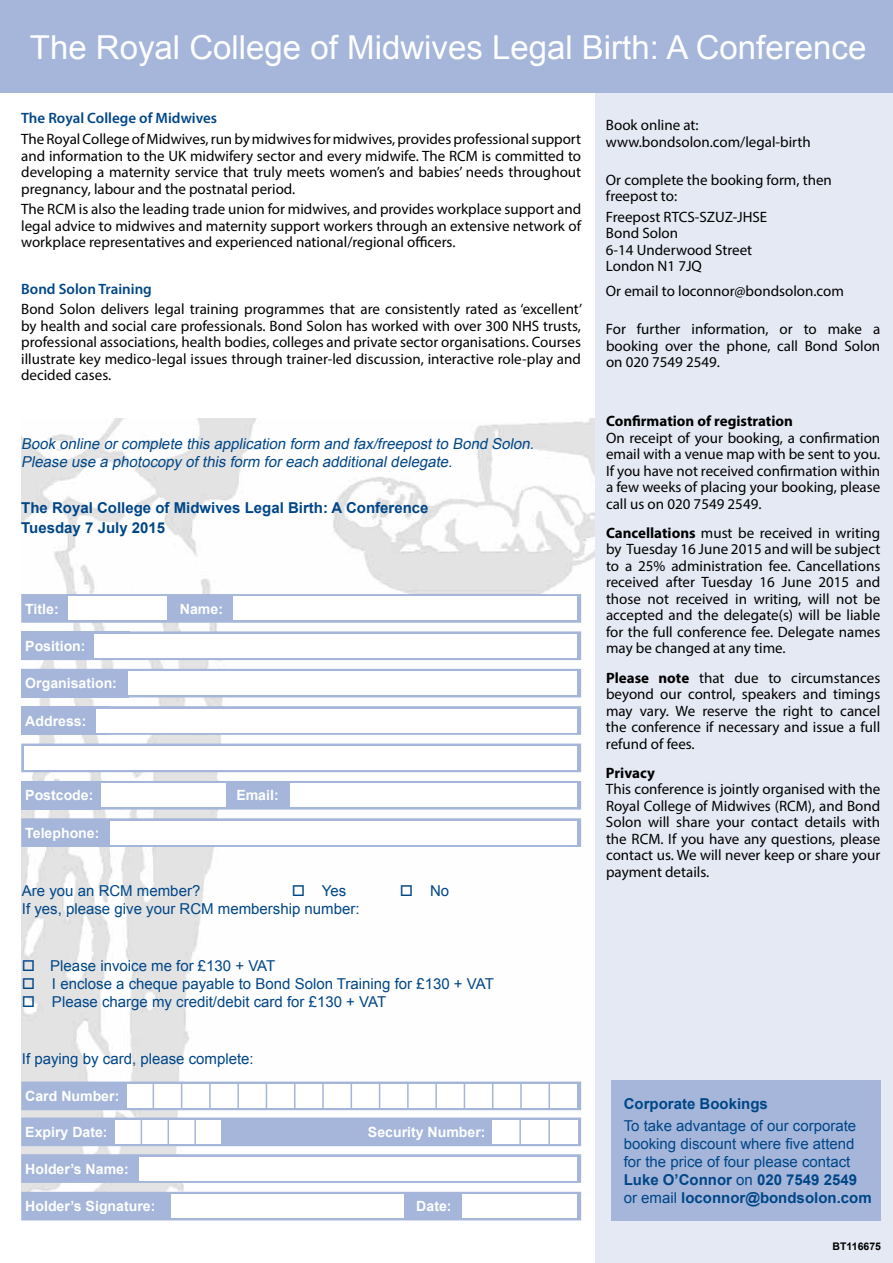
<style>
.page{position:relative;width:893px;height:1263px;background:#fff}
.page>*{position:absolute;margin:0;border:0;box-sizing:border-box;transform-origin:0 0}
.t1{font:33px "Arial";color:#fff}
.t2{font:15px/16.5px "Myriad Pro";color:#000;text-align:justify}
.t3{font:15px/18px "Arial";color:#004687}
.t4{font:italic 15px/18px "Arial";color:#004687}
.t5{font:700 15px/20.7px "Arial";color:#004687}
.t6{font:600 15px "Myriad Pro";color:#004687}
.t7{font:700 15px "Myriad Pro";color:#000}
.t8{font:700 14.1px "Arial";color:#fff}
.t9{font:700 10.5px "Arial";color:#000}
.s1{font-weight:700}
</style>
<div class="page">
<img style="left:21px;top:418px;width:574px;height:779px">
<div style="left:595px;top:43px;width:298px;height:1220px;background:#e5e9f4"></div>
<div style="left:0;top:0;width:893px;height:93px;background:#a5b6da"></div>
<svg style="left:101px;top:781px;width:480px;height:28px;background:#aebede"></svg>
<div style="left:21px;top:781px;width:80px;height:28px;background:#a5b6da"></div>
<div style="left:291px;top:784px;width:286px;height:23px;background:#fff"></div>
<div style="left:101px;top:784px;width:125px;height:23px;background:#fff"></div>
<div style="left:21px;top:743px;width:560px;height:29px;background:#a5b6da;border:1px solid #a5b6da"></div>
<div style="left:25px;top:746px;width:552px;height:24px;background:#fff"></div>
<svg style="left:110px;top:706px;width:471px;height:29px;fill:#a5b6da"></svg>
<div style="left:21px;top:706px;width:89px;height:29px;background:#a5b6da"></div>
<div style="left:96px;top:709px;width:481px;height:23px;background:#fff"></div>
<div style="left:21px;top:669px;width:560px;height:28px;background:#a5b6da"></div>
<div style="left:128px;top:671px;width:449px;height:24px;background:#fff"></div>
<svg style="left:130px;top:631px;width:451px;height:29px;fill:#a5b6da"></svg>
<div style="left:21px;top:631px;width:109px;height:29px;background:#a5b6da"></div>
<div style="left:94px;top:634px;width:483px;height:23px;background:#fff"></div>
<div style="left:21px;top:594px;width:560px;height:29px;background:#a5b6da;border:1px solid #a5b6da"></div>
<div style="left:233px;top:597px;width:344px;height:23px;background:#fff"></div>
<div style="left:68px;top:597px;width:99px;height:23px;background:#fff"></div>
<svg style="left:21px;top:818px;width:560px;height:29px;background:#afbede"></svg>
<div style="left:111px;top:821px;width:466px;height:23px;background:#fff"></div>
<div style="left:611px;top:1080px;width:269px;height:140px;background:#a5b6da"></div>
<div style="left:21px;top:1154px;width:560px;height:29px;background:#a5b6da;border:1px solid #a5b6da"></div>
<div style="left:21px;top:1192px;width:560px;height:28px;background:#a5b6da"></div>
<div style="left:21px;top:1117px;width:560px;height:29px;background:#a5b6da;border:1px solid #a5b6da"></div>
<div style="left:21px;top:1081px;width:560px;height:29px;background:#a5b6da;border:1px solid #a5b6da"></div>
<div style="left:128px;top:1084px;width:449px;height:24px;background:#fff"></div>
<svg style="left:153px;top:1084px;width:1px;height:25px"></svg>
<svg style="left:181px;top:1084px;width:1px;height:25px"></svg>
<hr style="left:209px;top:1084px;width:2px;height:25px;background:#a5b6da">
<hr style="left:237px;top:1084px;width:2px;height:25px;background:#a5b6da">
<svg style="left:266px;top:1084px;width:1px;height:25px"></svg>
<svg style="left:294px;top:1084px;width:1px;height:25px"></svg>
<hr style="left:322px;top:1084px;width:2px;height:25px;background:#a5b6da">
<svg style="left:351px;top:1084px;width:1px;height:25px"></svg>
<svg style="left:379px;top:1084px;width:1px;height:25px"></svg>
<hr style="left:407px;top:1084px;width:2px;height:25px;background:#a5b6da">
<hr style="left:435px;top:1084px;width:2px;height:25px;background:#a5b6da">
<svg style="left:464px;top:1084px;width:1px;height:25px"></svg>
<svg style="left:492px;top:1084px;width:1px;height:25px"></svg>
<hr style="left:520px;top:1084px;width:2px;height:25px;background:#a5b6da">
<hr style="left:548px;top:1084px;width:2px;height:25px;background:#a5b6da">
<div style="left:462px;top:1194px;width:115px;height:24px;background:#fff"></div>
<div style="left:171px;top:1194px;width:232px;height:24px;background:#fff"></div>
<div style="left:139px;top:1157px;width:438px;height:23px;background:#fff"></div>
<hr style="left:221px;top:1118px;width:2px;height:26px;background:#a5b6da">
<div style="left:116px;top:1120px;width:105px;height:24px;background:#fff"></div>
<hr style="left:194px;top:1118px;width:2px;height:26px;background:#a5b6da">
<svg style="left:168px;top:1118px;width:1px;height:26px"></svg>
<svg style="left:141px;top:1118px;width:1px;height:26px"></svg>
<div style="left:492px;top:1120px;width:85px;height:24px;background:#fff"></div>
<hr style="left:548px;top:1118px;width:2px;height:26px;background:#a5b6da">
<hr style="left:519px;top:1118px;width:2px;height:26px;background:#a5b6da">
<h1 class="t1" style="left:30px;top:26px;width:838px">The Royal College of Midwives Legal Birth: A Conference</h1>
<p class="t6" style="left:21px;top:109px;width:197px">The Royal College of Midwives</p>
<p class="t2" style="left:21px;top:131px;width:561px">The RoyalCollegeof Midwives,runbymidwivesformidwives,providesprofessionalsupport and information to the UK midwifery sector and every midwife. The RCM is committed to developing a maternity service that truly meets women’s and babies’ needs throughout pregnancy, labour and the postnatal period.</p>
<p class="t2" style="left:21px;top:201px;width:561px">The RCM is also the leading trade union for midwives, and provides workplace support and legal advice to midwives and maternity support workers through an extensive network of workplace representatives and experienced national/regional officers.</p>
<p class="t6" style="left:21px;top:279px;width:132px">Bond Solon Training</p>
<p class="t2" style="left:21px;top:301px;width:563px">Bond Solon delivers legal training programmes that are consistently rated as ‘excellent’ by health and social care professionals. Bond Solon has worked with over 300 NHS trusts, professional associations, health bodies, colleges and private sector organisations. Courses illustrate key medico-legal issues through trainer-led discussion, interactive role-play and decided cases.</p>
<p class="t4" style="left:21px;top:435px;width:518px">Book online orcomplete this application form and fax/freepostto Bond Solon.<br>Please use a photocopy ofthis form foreach additionaldelegate.</p>
<p class="t5" style="left:21px;top:497px;width:409px">The Royal College of Midwives Legal Birth: A Conference<br>Tuesday 7 July 2015</p>
<p class="t8" style="left:25px;top:599px;width:35px">Title:</p>
<p class="t8" style="left:180px;top:599px;width:45px">Name:</p>
<p class="t8" style="left:25px;top:637px;width:62px">Position:</p>
<p class="t8" style="left:25px;top:674px;width:93px">Organisation:</p>
<p class="t8" style="left:25px;top:711px;width:63px">Address:</p>
<p class="t8" style="left:25px;top:786px;width:70px">Postcode:</p>
<p class="t8" style="left:236px;top:786px;width:44px">Email:</p>
<p class="t8" style="left:25px;top:823px;width:76px">Telephone:</p>
<p class="t3" style="left:22px;top:881px;width:180px">Are you an RCM member?</p>
<p class="t3" style="left:292px;top:881px;width:56px">□ Yes</p>
<p class="t3" style="left:400px;top:881px;width:51px">□ No</p>
<p class="t3" style="left:22px;top:899px;width:339px">If yes, please give your RCM membership number:</p>
<p class="t3" style="left:22px;top:957px;width:255px">□ Please invoice me for £130 + VAT</p>
<p class="t3" style="left:22px;top:975px;width:473px">□ I enclose a cheque payable to Bond Solon Training for £130 + VAT</p>
<p class="t3" style="left:22px;top:993px;width:366px">□ Please charge my credit/debit card for £130 + VAT</p>
<p class="t3" style="left:22px;top:1050px;width:233px">If paying by card, please complete:</p>
<p class="t8" style="left:25px;top:1087px;width:96px">Card Number:</p>
<p class="t8" style="left:25px;top:1123px;width:84px">Expiry Date:</p>
<p class="t8" style="left:25px;top:1159px;width:105px">Holder’s Name:</p>
<p class="t8" style="left:368px;top:1122px;width:119px">Security Number:</p>
<p class="t8" style="left:25px;top:1197px;width:132px">Holder’s Signature:</p>
<p class="t8" style="left:416px;top:1197px;width:37px">Date:</p>
<p class="t2" style="left:606px;top:117px;width:206px">Book online at: www.bondsolon.com/legal-birth</p>
<p class="t2" style="left:606px;top:171px;width:227px">Or complete the booking form, then freepost to:</p>
<p class="t2" style="left:606px;top:208px;width:163px;text-align:left">Freepost RTCS-SZUZ-JHSE<br>Bond Solon<br>6-14 Underwood Street<br>London N1 7JQ</p>
<p class="t2" style="left:606px;top:283px;width:239px">Or email to loconnor@bondsolon.com</p>
<p class="t2" style="left:606px;top:321px;width:276px">For further information, or to make a booking over the phone, call Bond Solon on 020 7549 2549.</p>
<p class="t7" style="left:606px;top:411px;width:188px">Confirmation of registration</p>
<p class="t2" style="left:606px;top:429px;width:276px">On receipt of your booking, a confirmation email with a venue map with be sent to you.<br>If you have not received confirmation within a few weeks of placing your booking, please call us on 020 7549 2549.</p>
<p class="t2" style="left:606px;top:524px;width:276px"><span class="s1">Cancellations</span> must be received in writing by Tuesday 16 June 2015 and will be subject to a 25% administration fee. Cancellations received after Tuesday 16 June 2015 and those not received in writing, will not be accepted and the delegate(s) will be liable for the full conference fee. Delegate names may be changed at any time.</p>
<p class="t2" style="left:606px;top:669px;width:276px"><span class="s1">Please note</span> that due to circumstances beyond our control, speakers and timings may vary. We reserve the right to cancel the conference if necessary and issue a full refund of fees.</p>
<p class="t7" style="left:606px;top:763px;width:50px">Privacy</p>
<p class="t2" style="left:606px;top:781px;width:276px">This conference is jointly organised with the Royal College of Midwives (RCM), and Bond Solon will share your contact details with the RCM. If you have any questions, please contact us. We will never keep or share your payment details.</p>
<p class="t5" style="left:624px;top:1093px;width:146px">Corporate Bookings</p>
<p class="t3" style="left:624px;top:1117px;width:249px">To take advantage of our corporate booking discount where five attend for the price of four please contact <span class="s1">Luke O’Connor</span> on <span class="s1">020 7549 2549 </span>or email <span class="s1">loconnor@bondsolon.com</span></p>
<p class="t9" style="left:833px;top:1239px;width:50px">BT116675</p>
</div>
